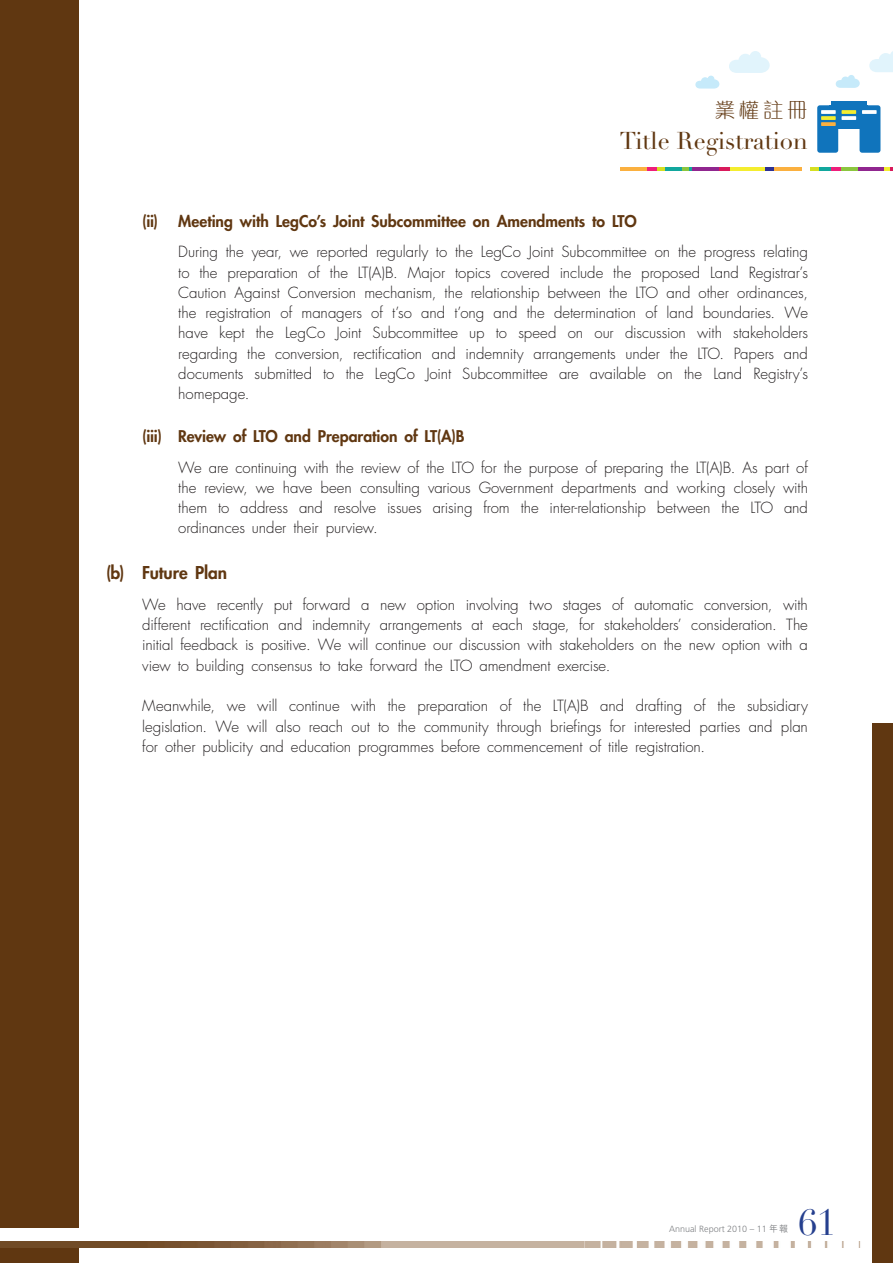
<style>
.page{position:relative;width:893px;height:1263px;background:#fff}
.page>*{position:absolute;margin:0;border:0;box-sizing:border-box;transform-origin:0 0}
.t1{font:36px "Didot LT Std";color:#253f8e}
.t2{font:24px "Didot LT Std";color:#603711}
.t3{font:21px "M Gentle HK Light E Ten B5 H";color:#603711}
.t4{font:800 17.25px "Futura Std";letter-spacing:-.01em;color:#603711}
.t5{font:800 15.75px "Futura Std";color:#603711}
.t6{font:300 15px/20.2px "Futura Std";letter-spacing:-.005em;color:#231f20;text-align:justify}
.t7{font:300 9px "Frutiger LT Std";color:#808285}
.s1{font-family:"M Hei HK Medium E Ten B5 H";font-weight:400}
</style>
<div class="page">
<svg style="left:729px;top:51px;width:41px;height:22px"></svg>
<svg style="left:695px;top:76px;width:24px;height:13px"></svg>
<svg style="left:869px;top:51px;width:24px;height:21px"></svg>
<svg style="left:836px;top:75px;width:24px;height:13px"></svg>
<div style="left:817px;top:105px;width:21px;height:48px;background:#1074bc;border-radius:3px"></div>
<div style="left:859px;top:105px;width:21px;height:48px;background:#1074bc;border-radius:3px"></div>
<div style="left:830px;top:105px;width:38px;height:24px;background:#1074bc"></div>
<div style="left:831px;top:101px;width:35px;height:6px;background:#1074bc"></div>
<svg style="left:821px;top:122px;width:15px;height:4px"></svg>
<svg style="left:821px;top:116px;width:15px;height:4px"></svg>
<svg style="left:841px;top:116px;width:15px;height:4px"></svg>
<svg style="left:821px;top:110px;width:15px;height:4px"></svg>
<svg style="left:841px;top:110px;width:15px;height:4px"></svg>
<svg style="left:862px;top:110px;width:15px;height:4px"></svg>
<div style="left:0;top:1245px;width:79px;height:18px;background:#603711"></div>
<img style="left:0;top:1242px;width:861px;height:6px">
<hr style="left:620px;top:167px;width:28px;height:3px;background:#fbb03f">
<hr style="left:656px;top:167px;width:27px;height:3px;background:#d6df21">
<hr style="left:666px;top:167px;width:27px;height:3px;background:#12a79d">
<hr style="left:692px;top:167px;width:27px;height:3px;background:#90268f">
<svg style="left:719px;top:167px;width:12px;height:3px"></svg>
<hr style="left:731px;top:167px;width:44px;height:3px;background:#f4ed2f">
<svg style="left:765px;top:167px;width:10px;height:3px"></svg>
<svg style="left:683px;top:167px;width:6px;height:3px"></svg>
<svg style="left:647px;top:167px;width:9px;height:3px"></svg>
<hr style="left:775px;top:167px;width:27px;height:3px;background:#fbb03f">
<hr style="left:810px;top:167px;width:27px;height:3px;background:#d6df21">
<hr style="left:820px;top:167px;width:27px;height:3px;background:#12a79d">
<hr style="left:857px;top:167px;width:28px;height:3px;background:#90268f">
<svg style="left:884px;top:167px;width:9px;height:3px"></svg>
<hr style="left:837px;top:167px;width:21px;height:3px;background:#8bc63e">
<svg style="left:832px;top:167px;width:9px;height:3px"></svg>
<div style="left:0;top:0;width:79px;height:1227px;background:#603711"></div>
<div style="left:872px;top:723px;width:21px;height:540px;background:#603711"></div>
<h3 class="t3" style="left:714px;top:102px;width:95px">業權註冊</h3>
<h2 class="t2" style="left:620px;top:131px;width:190px">Title Registration</h2>
<p class="t5" style="left:142px;top:213px;width:17px">(ii)</p>
<p class="t5" style="left:178px;top:213px;width:460px">Meeting with LegCo’s Joint Subcommittee on Amendments to LTO</p>
<p class="t6" style="left:178px;top:243px;width:631px">During the year, we reported regularly to the LegCo Joint Subcommittee on the progress relating to the preparation of the LT(A)B. Major topics covered include the proposed Land Registrar’s Caution Against Conversion mechanism, the relationship between the LTO and other ordinances, the registration of managers of t’so and t’ong and the determination of land boundaries. We have kept the LegCo Joint Subcommittee up to speed on our discussion with stakeholders regarding the conversion, rectification and indemnity arrangements under the LTO. Papers and documents submitted to the LegCo Joint Subcommittee are available on the Land Registry’s homepage.</p>
<p class="t5" style="left:142px;top:429px;width:324px">(iii) Review of LTO and Preparation of LT(A)B</p>
<p class="t6" style="left:178px;top:458px;width:631px">We are continuing with the review of the LTO for the purpose of preparing the LT(A)B. As part of the review, we have been consulting various Government departments and working closely with them to address and resolve issues arising from the inter-relationship between the LTO and ordinances under their purview.</p>
<p class="t4" style="left:106px;top:565px;width:122px">(b) Future Plan</p>
<p class="t6" style="left:142px;top:595px;width:667px">We have recently put forward a new option involving two stages of automatic conversion, with different rectification and indemnity arrangements at each stage, for stakeholders’ consideration. The initial feedback is positive. We will continue our discussion with stakeholders on the new option with a view to building consensus to take forward the LTO amendment exercise.</p>
<p class="t6" style="left:142px;top:697px;width:667px">Meanwhile, we will continue with the preparation of the LT(A)B and drafting of the subsidiary legislation. We will also reach out to the community through briefings for interested parties and plan for other publicity and education programmes before commencement of title registration.</p>
<p class="t7" style="left:669px;top:1225px;width:120px">Annual Report 2010 – 11 <span class="s1">年報</span></p>
<h1 class="t1" style="left:799px;top:1208px;width:39px">61</h1>
</div>
